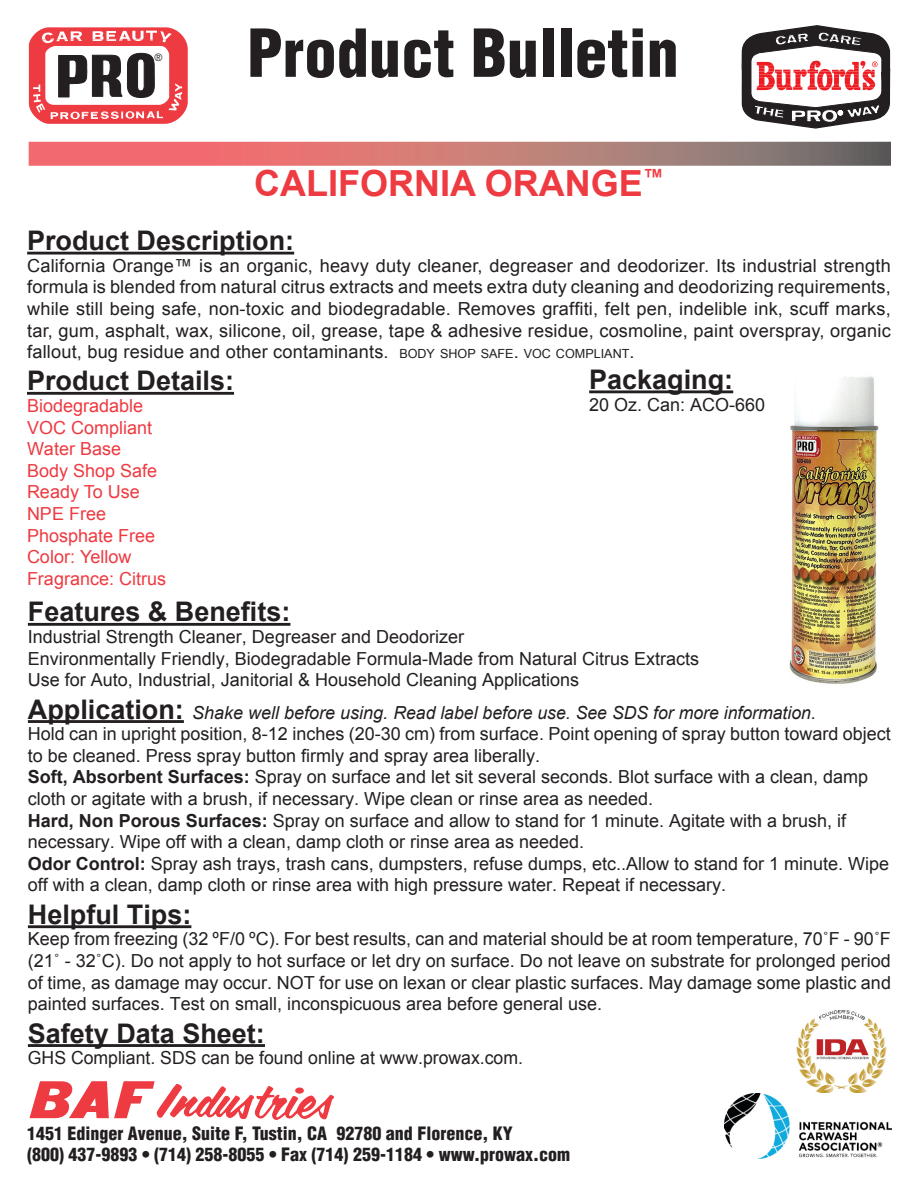
<style>
.page{position:relative;width:918px;height:1188px;background:#fff}
.page>*{position:absolute;margin:0;border:0;box-sizing:border-box;transform-origin:0 0}
.t1{font:900 condensed 64.5px "Helvetica";color:#231f20}
.t2{font:700 36px "Arial";color:#ee3a41}
.Body_Text{font:700 27px "Arial";color:#231f20}
.Body_text{font:18px/21.6px "Arial";color:#231f20}
.Body_Text-2{font:18px "Arial";color:#231f20}
.t3{font:900 condensed 18px "Helvetica";color:#231f20}
.t4{font:18px "Arial";color:#ee3a41}
.t5{font:italic 18px "Arial";color:#231f20}
.t6{font:9.45px "News Gothic";color:#231f20}
.s1{font-size:12.6px}
.s2{font-style:inherit}
.s3{font-weight:700;font-style:normal;font-size:27px}
.s4{font-weight:700}
</style>
<div class="page">
<img style="left:796px;top:1010px;width:91px;height:83px">
<svg style="left:29px;top:142px;width:862px;height:24px;background:#c37674"></svg>
<svg style="left:29px;top:1081px;width:305px;height:39px"></svg>
<div style="left:295px;top:1088px;width:9px;height:6px;background:#ee3a41;border-radius:50%"></div>
<img style="left:725px;top:1093px;width:167px;height:65px">
<svg style="left:28px;top:27px;width:160px;height:97px"></svg>
<svg style="left:741px;top:25px;width:150px;height:104px"></svg>
<hr style="left:28px;top:623px;width:262px;height:3px;background:#231f20">
<hr style="left:28px;top:720px;width:156px;height:3px;background:#231f20">
<hr style="left:28px;top:925px;width:163px;height:3px;background:#231f20">
<hr style="left:28px;top:1044px;width:237px;height:3px;background:#231f20">
<hr style="left:27px;top:252px;width:267px;height:3px;background:#231f20">
<hr style="left:589px;top:390px;width:144px;height:3px;background:#231f20">
<hr style="left:27px;top:392px;width:207px;height:3px;background:#231f20">
<img style="left:789px;top:376px;width:90px;height:308px">
<p class="t6" style="left:154px;top:52px;width:9px">®</p>
<p class="t1" style="left:247px;top:13px;width:433px">Product Bulletin</p>
<p class="t2" style="left:254px;top:160px;width:411px">CALIFORNIA ORANGE<sup>™</sup></p>
<p class="Body_Text" style="left:27px;top:223px;width:269px">Product Description:</p>
<p class="Body_text" style="left:27px;top:255px;width:865px;text-align:justify">California Orange™ is an organic, heavy duty cleaner, degreaser and deodorizer. Its industrial strength formula is blended from natural citrus extracts and meets extra duty cleaning and deodorizing requirements, while still being safe, non-toxic and biodegradable. Removes graffiti, felt pen, indelible ink, scuff marks, tar, gum, asphalt, wax, silicone, oil, grease, tape &amp; adhesive residue, cosmoline, paint overspray, organic fallout, bug residue and other contaminants. <span class="s1">BODY SHOP SAFE</span><span class="s2">.</span> <span class="s1">VOC COMPLIANT</span><span class="s2">.</span></p>
<p class="Body_Text" style="left:589px;top:362px;width:146px">Packaging:</p>
<p class="Body_text" style="left:589px;top:394px;width:178px">20 Oz. Can: ACO-660</p>
<p class="Body_Text" style="left:27px;top:363px;width:209px">Product Details:</p>
<p class="t4" style="left:27px;top:394px;width:118px">Biodegradable</p>
<p class="t4" style="left:27px;top:416px;width:127px">VOC Compliant</p>
<p class="t4" style="left:27px;top:437px;width:96px">Water Base</p>
<p class="t4" style="left:27px;top:459px;width:132px">Body Shop Safe</p>
<p class="t4" style="left:27px;top:480px;width:114px">Ready To Use</p>
<p class="t4" style="left:27px;top:502px;width:81px">NPE Free</p>
<p class="t4" style="left:27px;top:524px;width:130px">Phosphate Free</p>
<p class="t4" style="left:27px;top:545px;width:106px">Color: Yellow</p>
<p class="t4" style="left:27px;top:567px;width:141px">Fragrance: Citrus</p>
<p class="Body_Text" style="left:28px;top:594px;width:264px">Features &amp; Benefits:</p>
<p class="Body_text" style="left:28px;top:626px;width:438px">Industrial Strength Cleaner, Degreaser and Deodorizer</p>
<p class="Body_text" style="left:28px;top:648px;width:673px">Environmentally Friendly, Biodegradable Formula-Made from Natural Citrus Extracts</p>
<p class="Body_text" style="left:28px;top:669px;width:553px">Use for Auto, Industrial, Janitorial &amp; Household Cleaning Applications</p>
<p class="t5" style="left:28px;top:701px;width:790px"><span class="s3">Application:</span> Shake well before using. Read label before use. See SDS for more information.</p>
<p class="Body_text" style="left:28px;top:723px;width:865px">Hold can in upright position, 8-12 inches (20-30 cm) from surface. Point opening of spray button toward object to be cleaned. Press spray button firmly and spray area liberally.</p>
<p class="Body_text" style="left:28px;top:767px;width:842px"><span class="s4">Soft, Absorbent Surfaces:</span> Spray on surface and let sit several seconds. Blot surface with a clean, damp</p>
<p class="Body_text" style="left:28px;top:788px;width:627px">cloth or agitate with a brush, if necessary. Wipe clean or rinse area as needed.</p>
<p class="Body_text" style="left:28px;top:810px;width:820px"><span class="s4">Hard, Non Porous Surfaces:</span> Spray on surface and allow to stand for 1 minute. Agitate with a brush, if</p>
<p class="Body_text" style="left:28px;top:831px;width:558px">necessary. Wipe off with a clean, damp cloth or rinse area as needed.</p>
<p class="Body_text" style="left:28px;top:853px;width:863px"><span class="s4">Odor Control:</span> Spray ash trays, trash cans, dumpsters, refuse dumps, etc..Allow to stand for 1 minute. Wipe</p>
<p class="Body_text" style="left:28px;top:875px;width:700px">off with a clean, damp cloth or rinse area with high pressure water. Repeat if necessary.</p>
<p class="Body_Text" style="left:28px;top:896px;width:165px">Helpful Tips:</p>
<p class="Body_Text-2" style="left:28px;top:927px;width:865px">Keep from freezing (32 ºF/0 ºC). For best results, can and material should be at room temperature, 70˚F - 90˚F</p>
<p class="Body_Text-2" style="left:28px;top:949px;width:865px">(21˚ - 32˚C). Do not apply to hot surface or let dry on surface. Do not leave on substrate for prolonged period</p>
<p class="Body_Text-2" style="left:28px;top:971px;width:865px">of time, as damage may occur. NOT for use on lexan or clear plastic surfaces. May damage some plastic and</p>
<p class="Body_Text-2" style="left:28px;top:992px;width:576px">painted surfaces. Test on small, inconspicuous area before general use.</p>
<p class="Body_Text" style="left:28px;top:1015px;width:239px">Safety Data Sheet:</p>
<p class="Body_text" style="left:28px;top:1047px;width:497px">GHS Compliant. SDS can be found online at www.prowax.com.</p>
<p class="t3" style="left:27px;top:1122px;width:487px">1451 Edinger Avenue, Suite F, Tustin, CA 92780 and Florence, KY</p>
<p class="t3" style="left:27px;top:1144px;width:545px">(800) 437-9893 • (714) 258-8055 • Fax (714) 259-1184 • www.prowax.com</p>
</div>
